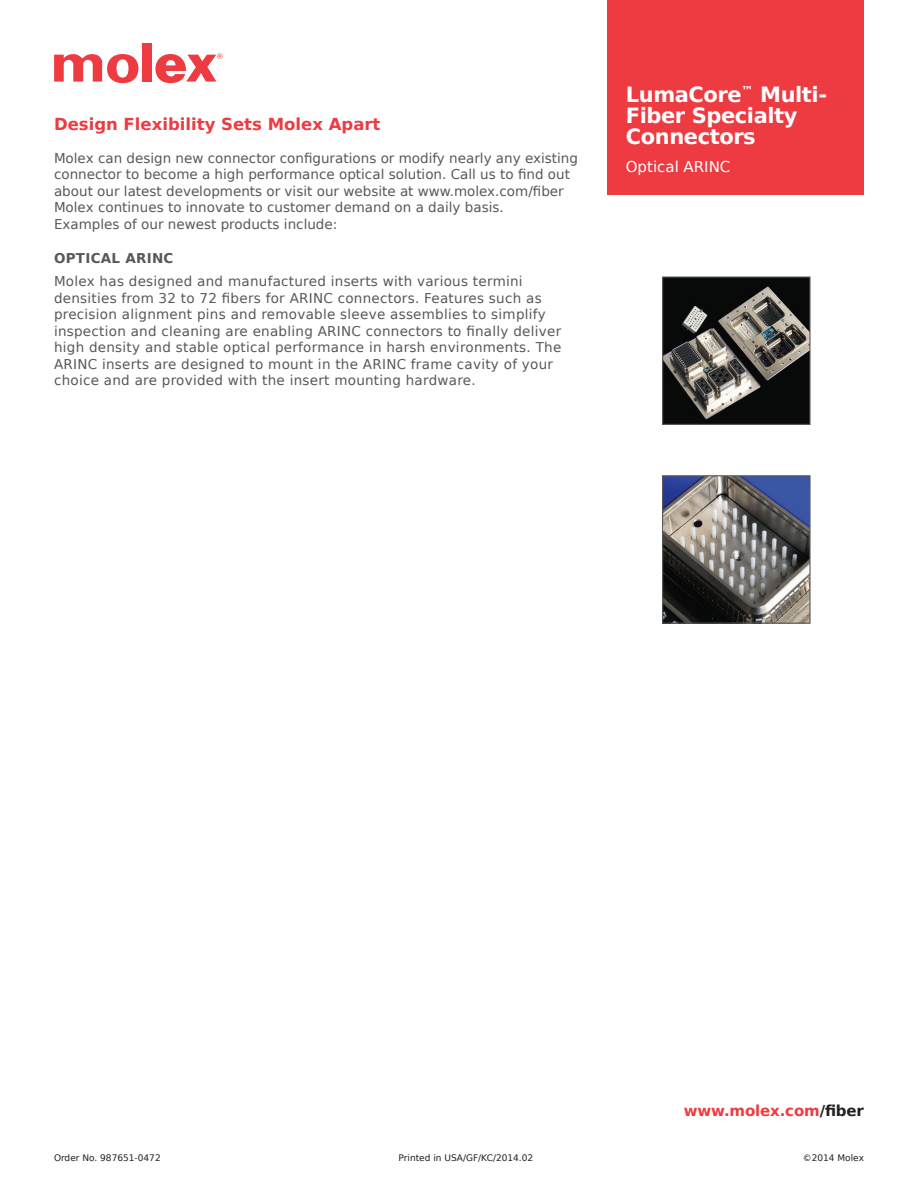
<style>
.page{position:relative;width:918px;height:1188px;background:#fff}
.page>*{position:absolute;margin:0;border:0;box-sizing:border-box;transform-origin:0 0}
.t1{font:700 21px/21px "Bitstream Vera Sans";letter-spacing:-.02em;color:#fff}
.t2{font:700 16.5px "Bitstream Vera Sans";color:#ee3a41}
.t3{font:700 15px "Bitstream Vera Sans";letter-spacing:-.01em;color:#ee3a41}
.t4{font:15px "Bitstream Vera Sans";color:#fff}
.t5{font:13.5px/16.5px "Bitstream Vera Sans";letter-spacing:.02em;color:#57585a}
.t6{font:13.5px/16.5px "Bitstream Vera Sans";color:#57585a}
.t7{font:700 13.5px "Bitstream Vera Sans";letter-spacing:.02em;color:#57585a}
.t8{font:9px "Bitstream Vera Sans";color:#231f20}
.s1{color:#231f20}
</style>
<div class="page">
<img style="left:664px;top:278px;width:145px;height:145px">
<div style="left:662px;top:276px;width:149px;height:149px;border:1px solid #57585a"></div>
<img style="left:664px;top:477px;width:145px;height:145px">
<div style="left:662px;top:475px;width:149px;height:149px;border:1px solid #57585a"></div>
<div style="left:142px;top:43px;width:9px;height:39px;background:#ee3a41"></div>
<svg style="left:54px;top:54px;width:84px;height:29px"></svg>
<svg style="left:155px;top:53px;width:68px;height:30px"></svg>
<div style="left:608px;top:0;width:256px;height:194px;background:#ee3a41"></div>
<p class="t2" style="left:54px;top:114px;width:328px">Design Flexibility Sets Molex Apart</p>
<p class="t6" style="left:54px;top:150px;width:526px">Molex can design new connector configurations or modify nearly any existing connector to become a high performance optical solution. Call us to find out about our latest developments or visit our website at www.molex.com/fiber Molex continues to innovate to customer demand on a daily basis.<br>Examples of our newest products include:</p>
<p class="t7" style="left:54px;top:251px;width:121px">OPTICAL ARINC</p>
<p class="t5" style="left:54px;top:274px;width:509px">Molex has designed and manufactured inserts with various termini densities from 32 to 72 fibers for ARINC connectors. Features such as precision alignment pins and removable sleeve assemblies to simplify inspection and cleaning are enabling ARINC connectors to finally deliver high density and stable optical performance in harsh environments. The ARINC inserts are designed to mount in the ARINC frame cavity of your choice and are provided with the insert mounting hardware.</p>
<h1 class="t1" style="left:626px;top:84px;width:203px">LumaCore<sup>™</sup> Multi-<br>Fiber Specialty<br>Connectors</h1>
<p class="t4" style="left:626px;top:158px;width:106px">Optical ARINC</p>
<p class="t3" style="left:684px;top:1102px;width:182px">www.molex.com<span class="s1">/fiber</span></p>
<p class="t8" style="left:54px;top:1152px;width:108px">Order No. 987651-0472</p>
<p class="t8" style="left:399px;top:1152px;width:136px">Printed in USA/GF/KC/2014.02</p>
<p class="t8" style="left:803px;top:1152px;width:63px">©2014 Molex</p>
</div>
